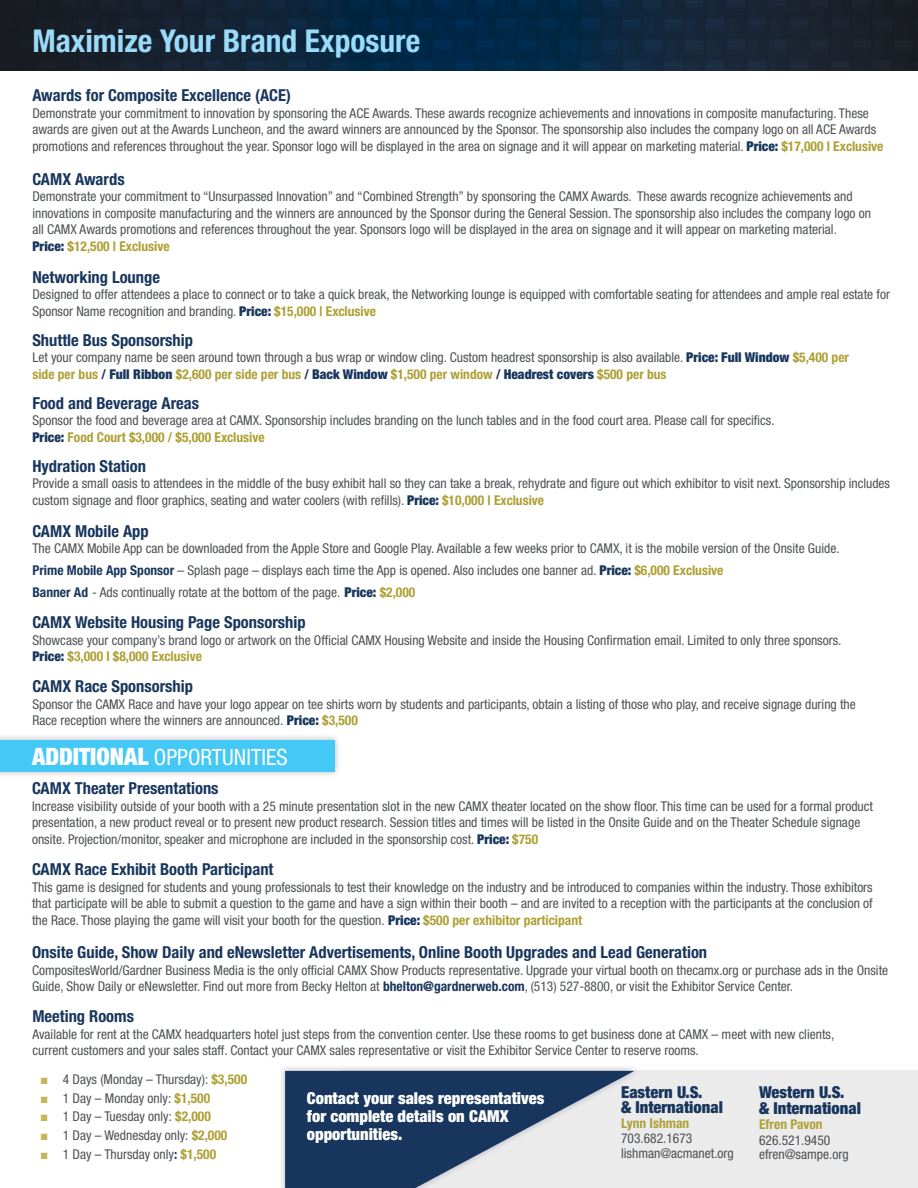
<style>
.page{position:relative;width:918px;height:1188px;background:#fff}
.page>*{position:absolute;margin:0;border:0;box-sizing:border-box;transform-origin:0 0}
.t1{font:700 condensed 31.5px "Helvetica Neue LT Std";color:#9adbf9}
.t2{font:condensed 22.5px "Helvetica Neue LT Std";color:#fff}
.t3{font:700 condensed 16.5px "Helvetica Neue LT Std";color:#18365d}
.t4{font:900 condensed 16.5px/18px "Helvetica Neue LT Std";color:#fff}
.t5{font:900 condensed 16.5px/15px "Helvetica Neue LT Std";color:#18365d}
.t6{font:condensed 13.5px/16.5px "Helvetica Neue LT Std";color:#4e5153}
.t7{font:700 condensed 13.5px "Helvetica Neue LT Std";color:#aea035}
.s1{font-weight:900;color:#18365d}
.s2{font-weight:700;color:#aea035}
.s3{font-weight:700;color:#1a365d}
.s4{font-weight:900;font-size:24px}
.s5{font-family:"Arial Narrow";font-stretch:normal;color:#c5b657}
</style>
<div class="page">
<div style="left:343px;top:1071px;width:575px;height:117px;background:#ebebec"></div>
<img style="left:0;top:0;width:918px;height:70px">
<div style="left:0;top:733px;width:342px;height:46px;background:#000128;opacity:.25"></div>
<div style="left:0;top:740px;width:334px;height:31px;background:#44c8f5"></div>
<div style="left:278px;top:1064px;width:363px;height:124px;background:#000128;opacity:.25"></div>
<svg style="left:285px;top:1071px;width:349px;height:117px"></svg>
<h1 class="t1" style="left:32px;top:22px;width:389px">Maximize Your Brand Exposure</h1>
<p class="t3" style="left:32px;top:85px;width:260px">Awards for Composite Excellence (ACE)</p>
<p class="t6" style="left:32px;top:104px;width:853px">Demonstrate your commitment to innovation by sponsoring the ACE Awards. These awards recognize achievements and innovations in composite manufacturing. These awards are given out at the Awards Luncheon, and the award winners are announced by the Sponsor. The sponsorship also includes the company logo on all ACE Awards promotions and references throughout the year. Sponsor logo will be displayed in the area on signage and it will appear on marketing material. <span class="s1">Price:</span> <span class="s2">$17,000 l Exclusive</span></p>
<p class="t3" style="left:32px;top:169px;width:94px">CAMX Awards</p>
<p class="t6" style="left:32px;top:188px;width:840px">Demonstrate your commitment to “Unsurpassed Innovation” and “Combined Strength” by sponsoring the CAMX Awards. These awards recognize achievements and innovations in composite manufacturing and the winners are announced by the Sponsor during the General Session. The sponsorship also includes the company logo on all CAMX Awards promotions and references throughout the year. Sponsors logo will be displayed in the area on signage and it will appear on marketing material.<br><span class="s1">Price:</span> <span class="s2">$12,500 l Exclusive</span></p>
<p class="t3" style="left:32px;top:267px;width:129px">Networking Lounge</p>
<p class="t6" style="left:32px;top:286px;width:859px">Designed to offer attendees a place to connect or to take a quick break, the Networking lounge is equipped with comfortable seating for attendees and ample real estate for<br>Sponsor Name recognition and branding. <span class="s1">Price:</span> <span class="s2">$15,000 | Exclusive</span></p>
<p class="t3" style="left:32px;top:330px;width:162px">Shuttle Bus Sponsorship</p>
<p class="t6" style="left:32px;top:349px;width:818px">Let your company name be seen around town through a bus wrap or window cling. Custom headrest sponsorship is also available. <span class="s1">Price: Full Window</span> <span class="s2">$5,400 per side per bus</span> <span class="s3">/</span> <span class="s1">Full Ribbon</span> <span class="s2">$2,600 per side per bus</span> <span class="s3">/</span> <span class="s1">Back Window</span> <span class="s2">$1,500 per window</span> <span class="s3">/</span> <span class="s1">Headrest covers</span> <span class="s2">$500 per bus</span></p>
<p class="t3" style="left:32px;top:393px;width:168px">Food and Beverage Areas</p>
<p class="t6" style="left:32px;top:412px;width:744px">Sponsor the food and beverage area at CAMX. Sponsorship includes branding on the lunch tables and in the food court area. Please call for specifics.<br><span class="s1">Price:</span> <span class="s2">Food Court $3,000 / $5,000 Exclusive</span></p>
<p class="t3" style="left:32px;top:456px;width:115px">Hydration Station</p>
<p class="t6" style="left:32px;top:475px;width:859px">Provide a small oasis to attendees in the middle of the busy exhibit hall so they can take a break, rehydrate and figure out which exhibitor to visit next. Sponsorship includes custom signage and floor graphics, seating and water coolers (with refills). <span class="s1">Price:</span> <span class="s2">$10,000 l Exclusive</span></p>
<p class="t3" style="left:32px;top:521px;width:118px">CAMX Mobile App</p>
<p class="t6" style="left:32px;top:538px;width:809px;line-height:21.6px">The CAMX Mobile App can be downloaded from the Apple Store and Google Play. Available a few weeks prior to CAMX, it is the mobile version of the Onsite Guide.<br><span class="s3">Prime Mobile App Sponsor</span> – Splash page – displays each time the App is opened. Also includes one banner ad. <span class="s1">Price:</span> <span class="s2">$6,000 Exclusive<br></span><span class="s3">Banner Ad</span> - Ads continually rotate at the bottom of the page. <span class="s1">Price:</span> <span class="s2">$2,000</span></p>
<p class="t3" style="left:32px;top:613px;width:275px">CAMX Website Housing Page Sponsorship</p>
<p class="t6" style="left:32px;top:632px;width:811px">Showcase your company’s brand logo or artwork on the Official CAMX Housing Website and inside the Housing Confirmation email. Limited to only three sponsors.<br><span class="s1">Price:</span> <span class="s2">$3,000 l $8,000 Exclusive</span></p>
<p class="t3" style="left:32px;top:676px;width:162px">CAMX Race Sponsorship</p>
<p class="t6" style="left:32px;top:696px;width:825px">Sponsor the CAMX Race and have your logo appear on tee shirts worn by students and participants, obtain a listing of those who play, and receive signage during the<br>Race reception where the winners are announced. <span class="s1">Price:</span> <span class="s2">$3,500</span></p>
<h2 class="t2" style="left:32px;top:744px;width:257px"><span class="s4">ADDITIONAL</span> OPPORTUNITIES</h2>
<p class="t3" style="left:32px;top:778px;width:188px">CAMX Theater Presentations</p>
<p class="t6" style="left:32px;top:798px;width:843px">Increase visibility outside of your booth with a 25 minute presentation slot in the new CAMX theater located on the show floor. This time can be used for a formal product presentation, a new product reveal or to present new product research. Session titles and times will be listed in the Onsite Guide and on the Theater Schedule signage onsite. Projection/monitor, speaker and microphone are included in the sponsorship cost. <span class="s1">Price:</span> <span class="s2">$750</span></p>
<p class="t3" style="left:32px;top:859px;width:243px">CAMX Race Exhibit Booth Participant</p>
<p class="t6" style="left:32px;top:878px;width:842px;text-align:justify">This game is designed for students and young professionals to test their knowledge on the industry and be introduced to companies within the industry. Those exhibitors that participate will be able to submit a question to the game and have a sign within their booth – and are invited to a reception with the participants at the conclusion of the Race. Those playing the game will visit your booth for the question. <span class="s1">Price:</span> <span class="s2">$500 per exhibitor participant</span></p>
<p class="t3" style="left:32px;top:943px;width:677px">Onsite Guide, Show Daily and eNewsletter Advertisements, Online Booth Upgrades and Lead Generation</p>
<p class="t6" style="left:32px;top:962px;width:858px">CompositesWorld/Gardner Business Media is the only official CAMX Show Products representative. Upgrade your virtual booth on thecamx.org or purchase ads in the Onsite<br>Guide, Show Daily or eNewsletter. Find out more from Becky Helton at <span class="s3">bhelton@gardnerweb.com</span>, (513) 527-8800, or visit the Exhibitor Service Center.</p>
<p class="t3" style="left:32px;top:1006px;width:103px">Meeting Rooms</p>
<p class="t6" style="left:32px;top:1026px;width:803px">Available for rent at the CAMX headquarters hotel just steps from the convention center. Use these rooms to get business done at CAMX – meet with new clients, current customers and your sales staff. Contact your CAMX sales representative or visit the Exhibitor Service Center to reserve rooms.</p>
<p class="t6" style="left:41px;top:1071px;width:207px"><span class="s5">■</span> 4 Days (Monday – Thursday): <span class="s2">$3,500</span></p>
<p class="t6" style="left:41px;top:1090px;width:170px"><span class="s5">■</span> 1 Day – Monday only: <span class="s2">$1,500</span></p>
<p class="t6" style="left:41px;top:1108px;width:171px"><span class="s5">■</span> 1 Day – Tuesday only: <span class="s2">$2,000</span></p>
<p class="t6" style="left:41px;top:1127px;width:188px"><span class="s5">■</span> 1 Day – Wednesday only: <span class="s2">$2,000</span></p>
<p class="t6" style="left:41px;top:1146px;width:176px"><span class="s5">■</span> 1 Day – Thursday only<span class="s3">:</span> <span class="s2">$1,500</span></p>
<p class="t5" style="left:621px;top:1084px;width:103px">Eastern U.S.<br>&amp; International</p>
<p class="t7" style="left:621px;top:1115px;width:70px">Lynn Ishman</p>
<p class="t6" style="left:621px;top:1130px;width:114px;line-height:15px">703.682.1673 lishman@acmanet.org</p>
<p class="t5" style="left:759px;top:1083px;width:103px;line-height:16.5px">Western U.S.<br>&amp; International</p>
<p class="t7" style="left:759px;top:1116px;width:65px">Efren Pavon</p>
<p class="t6" style="left:759px;top:1134px;width:91px;line-height:13.5px">626.521.9450 efren@sampe.org</p>
<p class="t4" style="left:307px;top:1089px;width:239px">Contact your sales representatives for complete details on CAMX opportunities.</p>
</div>
